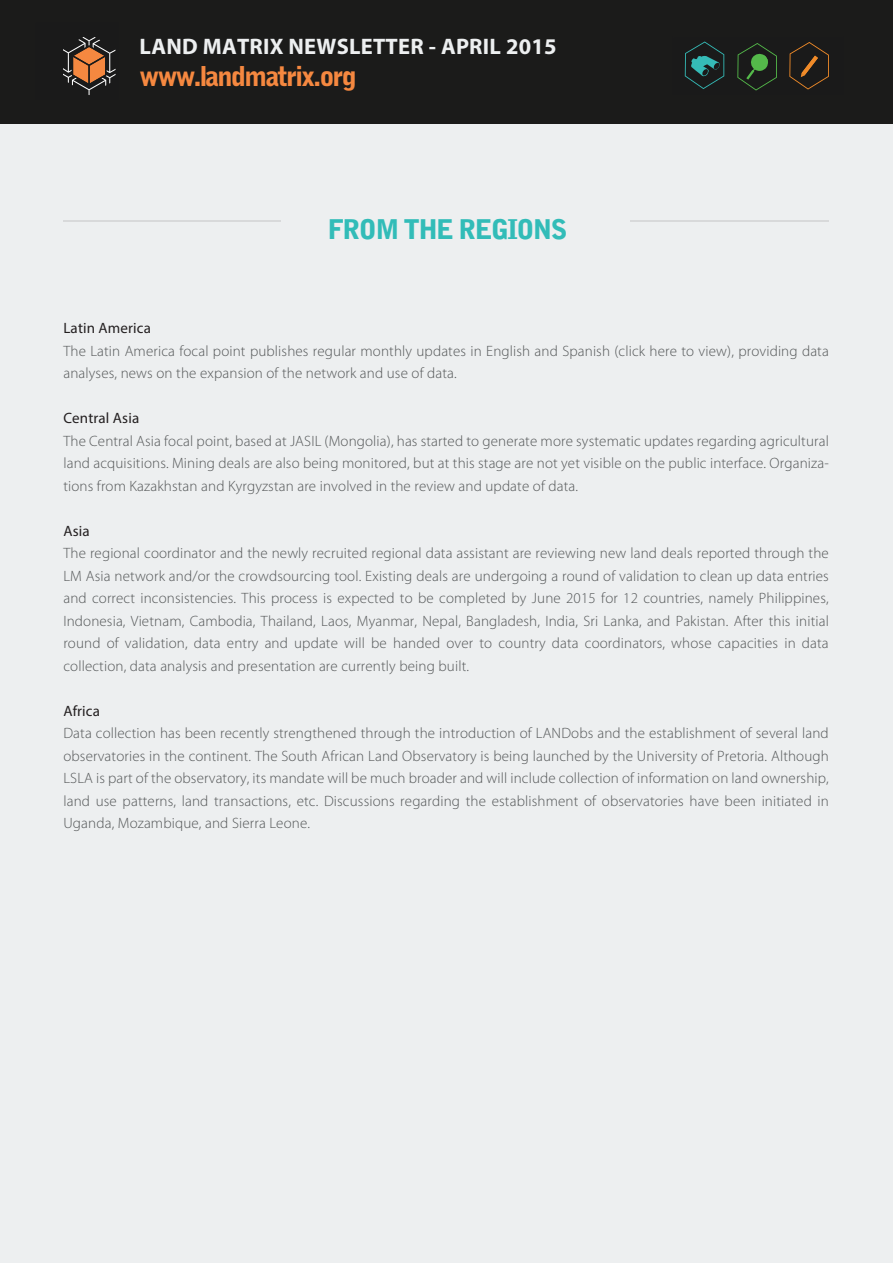
<style>
.page{position:relative;width:893px;height:1263px;background:#edeff0}
.page>*{position:absolute;margin:0;border:0;box-sizing:border-box;transform-origin:0 0}
.t1{font:900 27.3px "Bell Gothic Std";letter-spacing:-.06em;color:#f58840}
.t2{font:900 27px "Bell Gothic Std";letter-spacing:-.06em;color:#32bcb8}
.t3{font:700 22.5px "Myriad Pro";letter-spacing:.01em;color:#edeff0}
.t4{font:300 15px/22.5px "Myriad Pro";letter-spacing:.01em;color:#545758;text-align:justify}
.t5{font:15px "Myriad Pro";letter-spacing:.01em;color:#231f20}
</style>
<div class="page">
<div style="left:0;top:0;width:893px;height:124px;background:#1b1b1a"></div>
<svg style="left:63px;top:37px;width:53px;height:58px"></svg>
<svg style="left:684px;top:41px;width:145px;height:50px"></svg>
<hr style="left:63px;top:220px;width:766px;height:2px;background:#d8d9da">
<div style="left:281px;top:197px;width:349px;height:45px;background:#edeff0"></div>
<h3 class="t3" style="left:140px;top:32px;width:418px">LAND MATRIX NEWSLETTER - APRIL 2015</h3>
<h1 class="t1" style="left:140px;top:60px;width:219px">www.landmatrix.org</h1>
<h2 class="t2" style="left:328px;top:213px;width:241px">FROM THE REGIONS</h2>
<p class="t5" style="left:63px;top:319px;width:89px">Latin America</p>
<p class="t4" style="left:63px;top:340px;width:767px">The Latin America focal point publishes regular monthly updates in English and Spanish (click here to view), providing data analyses, news on the expansion of the network and use of data.</p>
<p class="t5" style="left:63px;top:409px;width:77px">Central Asia</p>
<p class="t4" style="left:63px;top:430px;width:767px">The Central Asia focal point, based at JASIL (Mongolia), has started to generate more systematic updates regarding agricultural land acquisitions. Mining deals are also being monitored, but at this stage are not yet visible on the public interface. Organiza&shy;tions from Kazakhstan and Kyrgyzstan are involved in the review and update of data.</p>
<p class="t5" style="left:63px;top:522px;width:28px">Asia</p>
<p class="t4" style="left:63px;top:542px;width:767px">The regional coordinator and the newly recruited regional data assistant are reviewing new land deals reported through the LM Asia network and/or the crowdsourcing tool. Existing deals are undergoing a round of validation to clean up data entries and correct inconsistencies. This process is expected to be completed by June 2015 for 12 countries, namely Philippines, Indonesia, Vietnam, Cambodia, Thailand, Laos, Myanmar, Nepal, Bangladesh, India, Sri Lanka, and Pakistan. After this initial round of validation, data entry and update will be handed over to country data coordinators, whose capacities in data collection, data analysis and presentation are currently being built.</p>
<p class="t5" style="left:63px;top:702px;width:38px">Africa</p>
<p class="t4" style="left:63px;top:722px;width:767px">Data collection has been recently strengthened through the introduction of LANDobs and the establishment of several land observatories in the continent. The South African Land Observatory is being launched by the University of Pretoria. Although LSLA is part of the observatory, its mandate will be much broader and will include collection of information on land ownership, land use patterns, land transactions, etc. Discussions regarding the establishment of observatories have been initiated in Uganda, Mozambique, and Sierra Leone.</p>
</div>
